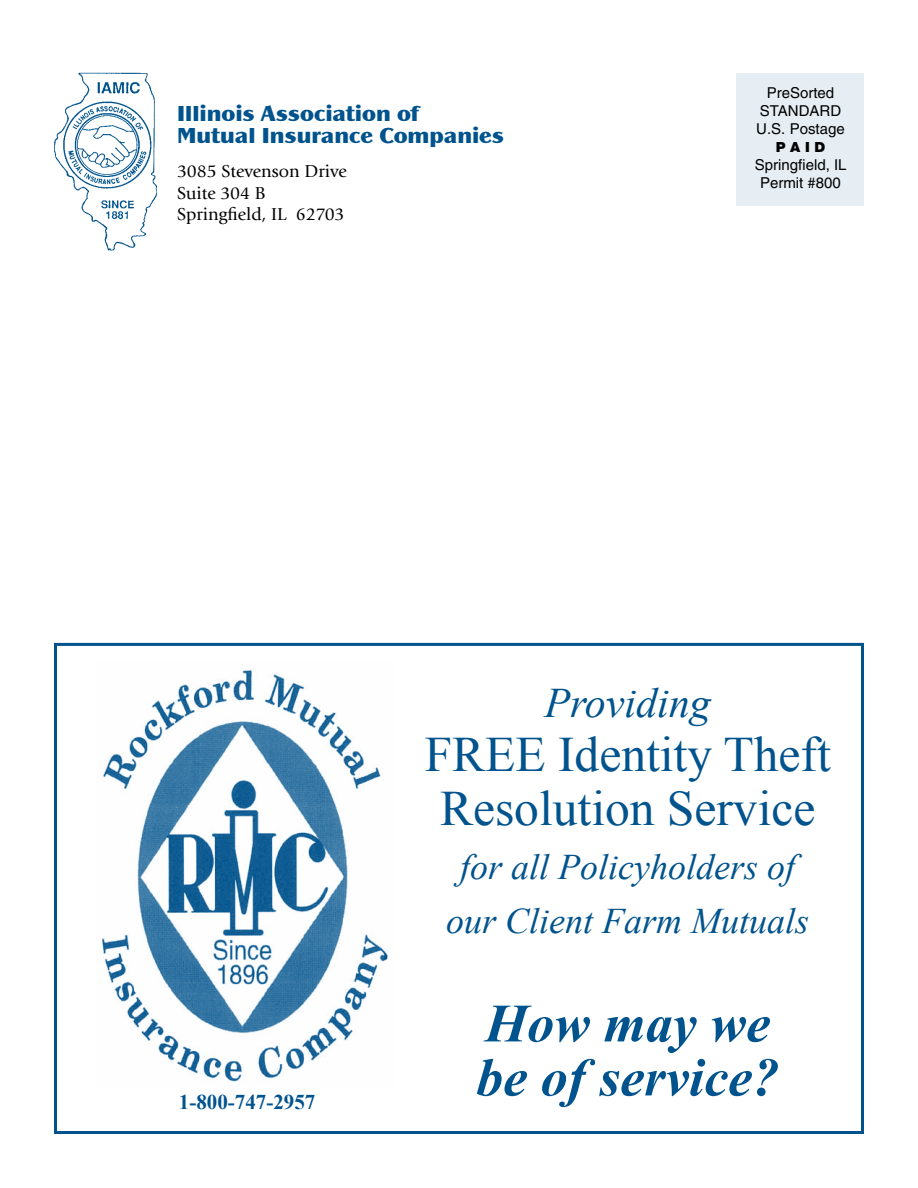
<style>
.page{position:relative;width:918px;height:1188px;background:#fff}
.page>*{position:absolute;margin:0;border:0;box-sizing:border-box;transform-origin:0 0}
.t1{font:italic 700 54px/54px "Times New Roman";color:#00538d}
.t2{font:49.5px/54px "Times New Roman";color:#00538d;text-align:center}
.t3{font:italic 42px "Times New Roman";color:#00538d}
.t4{font:italic 36px/54px "Times New Roman";color:#00538d;text-align:center}
.t5{font:22.5px/22.5px "Panache Black DTC";color:#00538d}
.t6{font:700 21px "Times New Roman";color:#00538d}
.t7{font:18px/21.6px "Giovanni";color:#000}
.t8{font:15px/18px "Sans";color:#000;text-align:center}
.t9{font:900 15px "Sans";color:#000}
</style>
<div class="page">
<img style="left:54px;top:73px;width:103px;height:177px">
<div style="left:737px;top:73px;width:127px;height:133px;background:#e6eef4"></div>
<div style="left:54px;top:643px;width:810px;height:491px;border:3px solid #00538d"></div>
<img style="left:101px;top:670px;width:287px;height:412px">
<h3 class="t5" style="left:177px;top:101px;width:328px">Illinois Association of<br>Mutual Insurance Companies</h3>
<p class="t7" style="left:177px;top:160px;width:171px">3085 Stevenson Drive<br>Suite 304 B<br>Springfield, IL 62703</p>
<p class="t8" style="left:756px;top:83px;width:90px">PreSorted<br>STANDARD<br>U.S. Postage</p>
<p class="t9" style="left:776px;top:137px;width:51px">P A I D</p>
<p class="t8" style="left:755px;top:155px;width:93px">Springfield, IL<br>Permit #800</p>
<h3 class="t6" style="left:179px;top:1088px;width:138px">1-800-747-2957</h3>
<h3 class="t3" style="left:545px;top:674px;width:168px">Providing</h3>
<h2 class="t2" style="left:425px;top:727px;width:408px">FREE Identity Theft<br>Resolution Service</h2>
<h3 class="t4" style="left:446px;top:840px;width:365px">for all Policyholders of our Client Farm Mutuals</h3>
<h1 class="t1" style="left:476px;top:995px;width:304px">How may we be of service?</h1>
</div>
